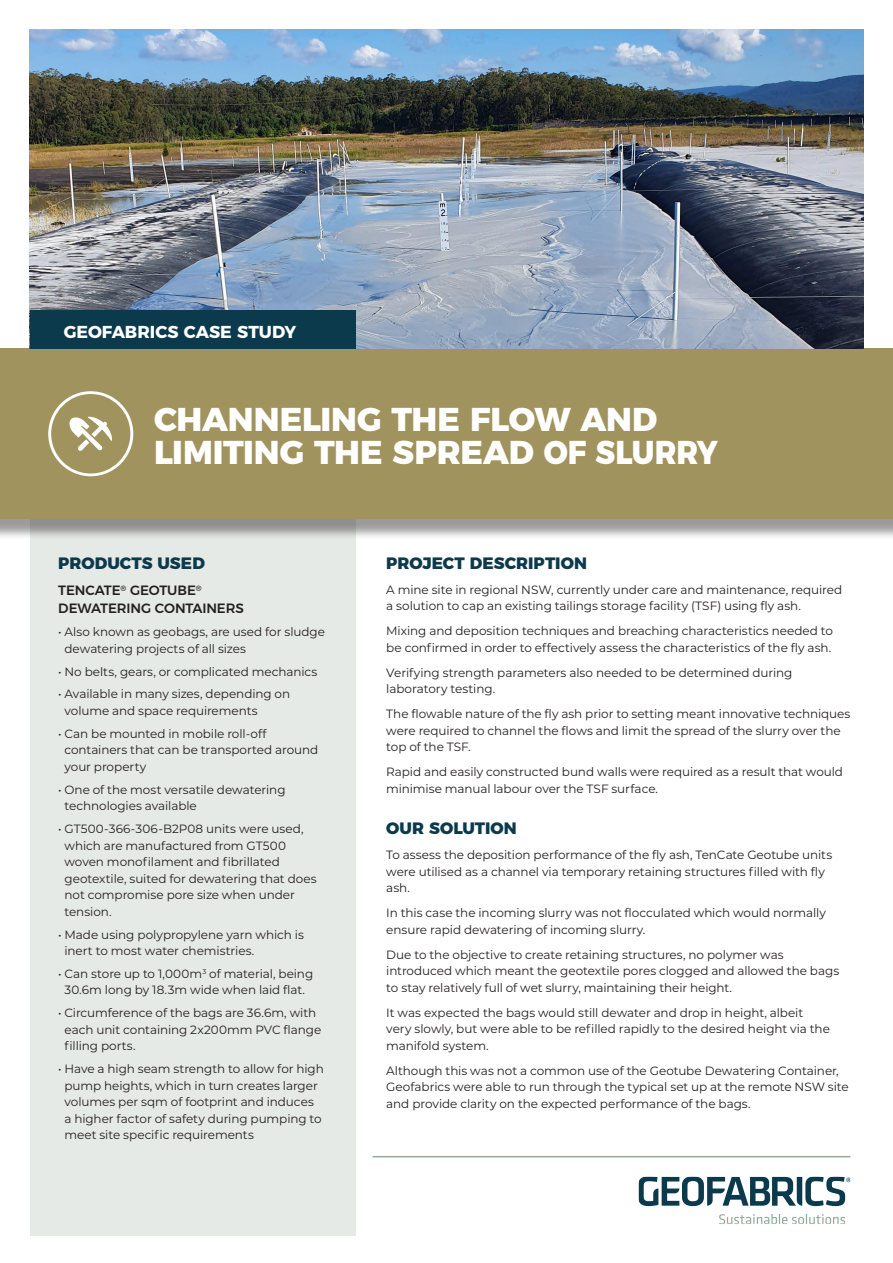
<style>
.page{position:relative;width:893px;height:1263px;background:#fff}
.page>*{position:absolute;margin:0;border:0;box-sizing:border-box;transform-origin:0 0}
.Case_Study_Heading{font:800 33px/33px "Montserrat";color:#fff}
.Case_Study_Title{font:700 17.25px "Montserrat";color:#fff}
.Case_Study_Subheadin{font:800 16.5px "Montserrat";letter-spacing:.005em;color:#0b3a4d}
.Case_Study_Subheadin-2{font:500 13.5px/18px "Montserrat";letter-spacing:-.01em;color:#231f20}
.Case_Study_Body_Text{font:12px/16.5px "Montserrat";letter-spacing:-.005em;color:#231f20}
.Case_Study_Bullet_Po{font:12px/16.5px "Montserrat";letter-spacing:-.005em;color:#231f20}
</style>
<div class="page">
<div style="left:30px;top:516px;width:325px;height:719px;background:#e5eae7"></div>
<svg style="left:640px;top:1178px;width:209px;height:28px"></svg>
<svg style="left:719px;top:1214px;width:126px;height:9px"></svg>
<div style="left:638px;top:1176px;width:213px;height:49px;border:1px solid #fff"></div>
<hr style="left:372px;top:1156px;width:478px;height:1px;background:#91ab9f">
<div style="left:0;top:353px;width:893px;height:186px;background:#231f20;opacity:.45"></div>
<div style="left:0;top:349px;width:893px;height:170px;background:#a0935d"></div>
<img style="left:30px;top:30px;width:833px;height:319px">
<div style="left:30px;top:310px;width:325px;height:39px;background:#0b3a4d"></div>
<svg style="left:48px;top:391px;width:85px;height:85px"></svg>
<p class="Case_Study_Title" style="left:64px;top:317px;width:234px">GEOFABRICS CASE STUDY</p>
<p class="Case_Study_Heading" style="left:154px;top:400px;width:565px">CHANNELING THE FLOW AND<br>LIMITING THE SPREAD OF SLURRY</p>
<p class="Case_Study_Subheadin" style="left:58px;top:549px;width:148px">PRODUCTS USED</p>
<p class="Case_Study_Subheadin-2" style="left:58px;top:580px;width:187px">TENCATE<sup>®</sup> GEOTUBE<sup>®<br></sup>DEWATERING CONTAINERS</p>
<p class="Case_Study_Bullet_Po" style="left:64px;top:623px;width:262px;text-indent:-6px">• Also known as geobags, are used for sludge dewatering projects of all sizes</p>
<p class="Case_Study_Bullet_Po" style="left:58px;top:663px;width:261px">• No belts, gears, or complicated mechanics</p>
<p class="Case_Study_Bullet_Po" style="left:64px;top:685px;width:227px;text-indent:-6px">• Available in many sizes, depending on volume and space requirements</p>
<p class="Case_Study_Bullet_Po" style="left:64px;top:725px;width:255px;text-indent:-6px">• Can be mounted in mobile roll-off containers that can be transported around your property</p>
<p class="Case_Study_Bullet_Po" style="left:64px;top:781px;width:223px;text-indent:-6px">• One of the most versatile dewatering technologies available</p>
<p class="Case_Study_Bullet_Po" style="left:64px;top:820px;width:254px;text-indent:-6px">• GT500-366-306-B2P08 units were used, which are manufactured from GT500 woven monofilament and fibrillated geotextile, suited for dewatering that does not compromise pore size when under tension.</p>
<p class="Case_Study_Bullet_Po" style="left:64px;top:925px;width:241px;text-indent:-6px">• Made using polypropylene yarn which is inert to most water chemistries.</p>
<p class="Case_Study_Bullet_Po" style="left:58px;top:965px;width:256px;text-align:center">• Can store up to 1,000m<sup>3</sup> of material, being<br>30.6m long by 18.3m wide when laid flat.</p>
<p class="Case_Study_Bullet_Po" style="left:64px;top:1004px;width:258px;text-indent:-6px">• Circumference of the bags are 36.6m, with each unit containing 2x200mm PVC flange filling ports.</p>
<p class="Case_Study_Bullet_Po" style="left:64px;top:1060px;width:261px;text-indent:-6px">• Have a high seam strength to allow for high pump heights, which in turn creates larger volumes per sqm of footprint and induces a higher factor of safety during pumping to meet site specific requirements</p>
<p class="Case_Study_Subheadin" style="left:386px;top:549px;width:202px">PROJECT DESCRIPTION</p>
<p class="Case_Study_Body_Text" style="left:386px;top:581px;width:457px">A mine site in regional NSW, currently under care and maintenance, required a solution to cap an existing tailings storage facility (TSF) using fly ash.</p>
<p class="Case_Study_Body_Text" style="left:386px;top:622px;width:448px">Mixing and deposition techniques and breaching characteristics needed to be confirmed in order to effectively assess the characteristics of the fly ash.</p>
<p class="Case_Study_Body_Text" style="left:386px;top:664px;width:408px">Verifying strength parameters also needed to be determined during laboratory testing.</p>
<p class="Case_Study_Body_Text" style="left:386px;top:705px;width:466px">The flowable nature of the fly ash prior to setting meant innovative techniques were required to channel the flows and limit the spread of the slurry over the top of the TSF.</p>
<p class="Case_Study_Body_Text" style="left:386px;top:763px;width:458px">Rapid and easily constructed bund walls were required as a result that would minimise manual labour over the TSF surface.</p>
<p class="Case_Study_Subheadin" style="left:386px;top:815px;width:132px">OUR SOLUTION</p>
<p class="Case_Study_Body_Text" style="left:386px;top:846px;width:447px">To assess the deposition performance of the fly ash, TenCate Geotube units were utilised as a channel via temporary retaining structures filled with fly ash.</p>
<p class="Case_Study_Body_Text" style="left:386px;top:904px;width:441px">In this case the incoming slurry was not flocculated which would normally ensure rapid dewatering of incoming slurry.</p>
<p class="Case_Study_Body_Text" style="left:386px;top:946px;width:454px">Due to the objective to create retaining structures, no polymer was introduced which meant the geotextile pores clogged and allowed the bags to stay relatively full of wet slurry, maintaining their height.</p>
<p class="Case_Study_Body_Text" style="left:386px;top:1004px;width:445px">It was expected the bags would still dewater and drop in height, albeit very slowly, but were able to be refilled rapidly to the desired height via the manifold system.</p>
<p class="Case_Study_Body_Text" style="left:386px;top:1062px;width:464px">Although this was not a common use of the Geotube Dewatering Container,<br>Geofabrics were able to run through the typical set up at the remote NSW site and provide clarity on the expected performance of the bags.</p>
</div>
